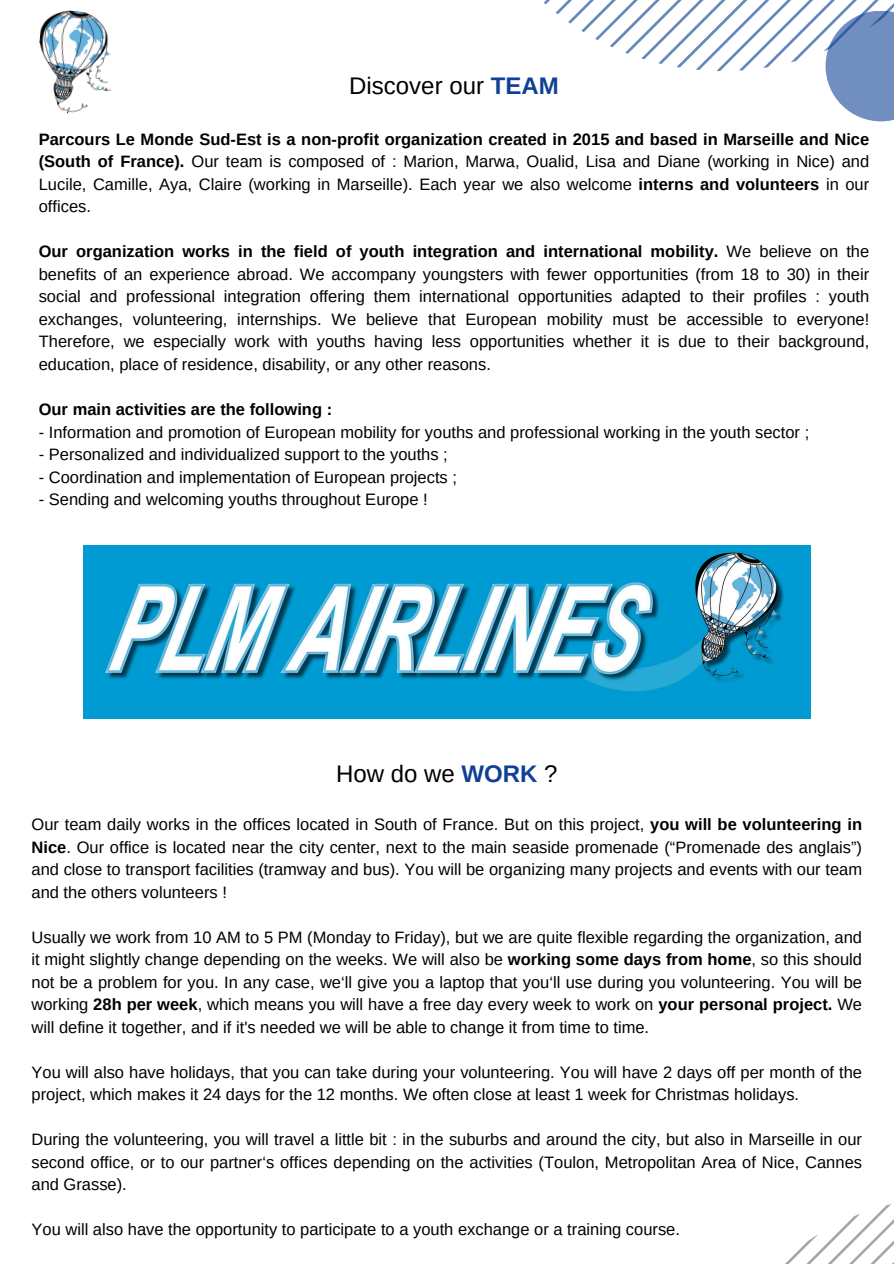
<style>
.page{position:relative;width:894px;height:1264px;background:#fff}
.page>*{position:absolute;margin:0;border:0;box-sizing:border-box;transform-origin:0 0}
.t1{font:24px "Arimo";color:#000}
.t2{font:16.5px/22.5px "Arimo";color:#000;text-align:justify}
.t3{font:700 16.5px "Arimo";color:#000}
.s1{font-weight:700;color:#0f4095}
.s2{font-weight:700}
</style>
<div class="page">
<svg style="left:825px;top:71px;width:68px;height:50px;fill:#718ec0"></svg>
<svg style="left:544px;top:0;width:349px;height:71px"></svg>
<svg style="left:786px;top:1204px;width:107px;height:59px"></svg>
<img style="left:39px;top:10px;width:72px;height:104px">
<img style="left:83px;top:545px;width:727px;height:173px">
<p class="t1" style="left:349px;top:72px;width:211px">Discover our <span class="s1">TEAM</span></p>
<h1 class="t2" style="left:39px;top:128px;width:831px"><span class="s2">Parcours Le Monde Sud-Est is a non-profit organization created in 2015 and based in Marseille and Nice (South of France).</span> Our team is composed of : Marion, Marwa, Oualid, Lisa and Diane (working in Nice) and Lucile, Camille, Aya, Claire (working in Marseille). Each year we also welcome <span class="s2">interns and volunteers</span> in our offices.</h1>
<p class="t2" style="left:39px;top:240px;width:831px"><span class="s2">Our organization works in the field of youth integration and international mobility.</span> We believe on the benefits of an experience abroad. We accompany youngsters with fewer opportunities (from 18 to 30) in their social and professional integration offering them international opportunities adapted to their profiles : youth exchanges, volunteering, internships. We believe that European mobility must be accessible to everyone!<br>Therefore, we especially work with youths having less opportunities whether it is due to their background, education, place of residence, disability, or any other reasons.</p>
<p class="t3" style="left:39px;top:400px;width:295px">Our main activities are the following :</p>
<p class="t2" style="left:39px;top:420px;width:771px">- Information and promotion of European mobility for youths and professional working in the youth sector ;</p>
<p class="t2" style="left:39px;top:443px;width:410px">- Personalized and individualized support to the youths ;</p>
<p class="t2" style="left:39px;top:465px;width:419px">- Coordination and implementation of European projects ;</p>
<p class="t2" style="left:39px;top:488px;width:390px">- Sending and welcoming youths throughout Europe !</p>
<p class="t1" style="left:336px;top:760px;width:223px">How do we <span class="s1">WORK</span> ?</p>
<p class="t2" style="left:32px;top:813px;width:831px">Our team daily works in the offices located in South of France. But on this project, <span class="s2">you will be volunteering in Nice</span>. Our office is located near the city center, next to the main seaside promenade (“Promenade des anglais”) and close to transport facilities (tramway and bus). You will be organizing many projects and events with our team and the others volunteers !</p>
<p class="t2" style="left:32px;top:925px;width:831px">Usually we work from 10 AM to 5 PM (Monday to Friday), but we are quite flexible regarding the organization, and it might slightly change depending on the weeks. We will also be <span class="s2">working some days from home</span>, so this should not be a problem for you. In any case, we‘ll give you a laptop that you‘ll use during you volunteering. You will be working <span class="s2">28h per week</span>, which means you will have a free day every week to work on <span class="s2">your personal project.</span> We will define it together, and if it's needed we will be able to change it from time to time.</p>
<h1 class="t2" style="left:32px;top:1060px;width:831px">You will also have holidays, that you can take during your volunteering. You will have 2 days off per month of the project, which makes it 24 days for the 12 months. We often close at least 1 week for Christmas holidays.</h1>
<p class="t2" style="left:32px;top:1128px;width:831px">During the volunteering, you will travel a little bit : in the suburbs and around the city, but also in Marseille in our second office, or to our partner‘s offices depending on the activities (Toulon, Metropolitan Area of Nice, Cannes and Grasse).</p>
<p class="t2" style="left:32px;top:1218px;width:650px">You will also have the opportunity to participate to a youth exchange or a training course.</p>
</div>
